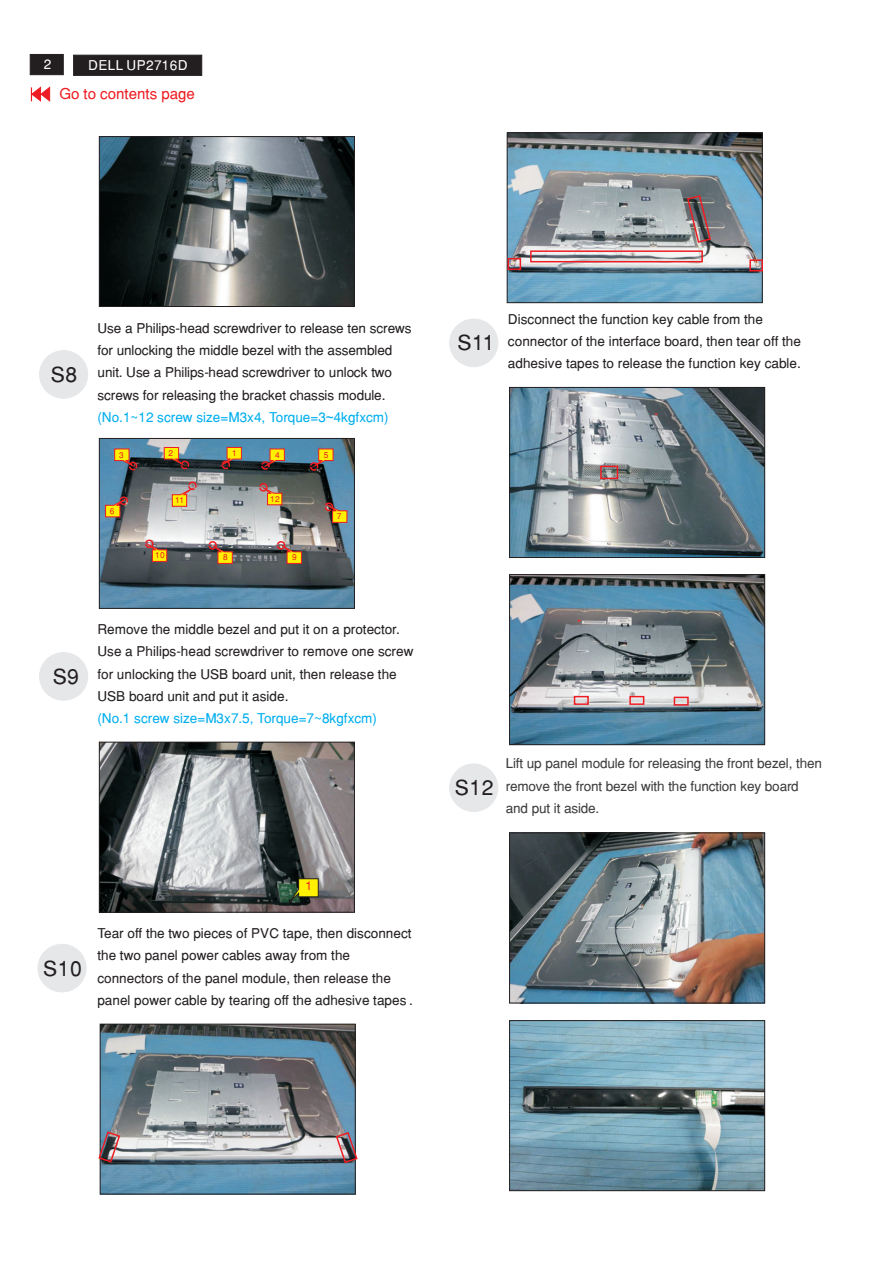
<style>
.page{position:relative;width:893px;height:1263px;background:#fff}
.page>*{position:absolute;margin:0;border:0;box-sizing:border-box;transform-origin:0 0}
.t1{font:21px "Helvetica";letter-spacing:.03em;color:#231f20}
.t2{font:15px "Helvetica";color:#ee1d23}
.t3{font:13.5px/22.4px "Helvetica";color:#231f20}
.t4{font:13.5px/22.4px "Helvetica";letter-spacing:-.015em;color:#3e3e3f}
.t5{font:13.5px "Helvetica";color:#00aeef}
.t6{font:13.5px "Helvetica";letter-spacing:.03em;color:#fff}
.t7{font:12px "Helvetica";color:#ee1d23}
.t8{font:8.25px "Helvetica";color:#ee1d23}
.s1{color:#00aeef}
.s2{font-family:"Arial";color:#00aeef}
</style>
<div class="page">
<div style="left:39px;top:652px;width:49px;height:48px;background:#e6e7e9;border:1px solid #e6e7e9;border-radius:50%"></div>
<div style="left:38px;top:944px;width:48px;height:48px;background:#e6e7e9;border:1px solid #e6e7e9;border-radius:50%"></div>
<div style="left:449px;top:319px;width:49px;height:48px;background:#e6e7e9;border:1px solid #e6e7e9;border-radius:50%"></div>
<img style="left:511px;top:389px;width:252px;height:167px">
<div style="left:509px;top:387px;width:256px;height:171px;border:1px solid #231f20"></div>
<img style="left:101px;top:138px;width:252px;height:167px">
<div style="left:99px;top:136px;width:256px;height:171px;border:1px solid #231f20"></div>
<img style="left:101px;top:440px;width:252px;height:167px">
<div style="left:99px;top:438px;width:256px;height:171px;border:1px solid #231f20"></div>
<svg style="left:114px;top:448px;width:26px;height:22px"></svg>
<div style="left:129px;top:462px;width:8px;height:8px;border:1px dashed #ee1d23;border-radius:50%"></div>
<div style="left:181px;top:461px;width:8px;height:8px;border:1px dashed #ee1d23;border-radius:50%"></div>
<div style="left:222px;top:461px;width:8px;height:8px;border:1px dashed #ee1d23;border-radius:50%"></div>
<div style="left:310px;top:462px;width:8px;height:9px;border:1px dashed #ee1d23;border-radius:50%"></div>
<div style="left:208px;top:541px;width:9px;height:9px;border:1px dashed #ee1d23;border-radius:50%"></div>
<div style="left:277px;top:541px;width:8px;height:9px;border:1px dashed #ee1d23;border-radius:50%"></div>
<div style="left:188px;top:482px;width:9px;height:8px;border:1px dashed #ee1d23;border-radius:50%"></div>
<div style="left:259px;top:483px;width:9px;height:9px;border:1px dashed #ee1d23;border-radius:50%"></div>
<svg style="left:276px;top:542px;width:26px;height:22px"></svg>
<svg style="left:142px;top:540px;width:25px;height:22px"></svg>
<svg style="left:207px;top:542px;width:26px;height:22px"></svg>
<svg style="left:105px;top:496px;width:25px;height:22px"></svg>
<svg style="left:308px;top:448px;width:26px;height:22px"></svg>
<svg style="left:163px;top:447px;width:26px;height:21px"></svg>
<svg style="left:259px;top:448px;width:26px;height:22px"></svg>
<svg style="left:216px;top:447px;width:26px;height:21px"></svg>
<svg style="left:172px;top:485px;width:25px;height:22px"></svg>
<svg style="left:257px;top:484px;width:26px;height:22px"></svg>
<img style="left:101px;top:744px;width:252px;height:166px">
<div style="left:99px;top:742px;width:256px;height:170px;border:1px solid #231f20"></div>
<svg style="left:288px;top:878px;width:31px;height:26px"></svg>
<img style="left:509px;top:135px;width:251px;height:166px">
<div style="left:507px;top:133px;width:255px;height:170px;border:1px solid #231f20"></div>
<div style="left:508px;top:258px;width:13px;height:12px;border:1px solid #ee1d23"></div>
<div style="left:749px;top:259px;width:14px;height:12px;border:1px solid #ee1d23"></div>
<svg style="left:686px;top:194px;width:26px;height:50px"></svg>
<div style="left:530px;top:250px;width:173px;height:12px;border:1px solid #ee1d23"></div>
<img style="left:102px;top:1026px;width:251px;height:166px">
<div style="left:100px;top:1024px;width:255px;height:170px;border:1px solid #231f20"></div>
<svg style="left:98px;top:1130px;width:23px;height:34px"></svg>
<svg style="left:335px;top:1131px;width:23px;height:33px"></svg>
<div style="left:39px;top:350px;width:49px;height:48px;background:#e6e7e9;border:1px solid #e6e7e9;border-radius:50%"></div>
<img style="left:511px;top:835px;width:252px;height:166px">
<div style="left:509px;top:833px;width:256px;height:170px;border:1px solid #231f20"></div>
<img style="left:511px;top:576px;width:252px;height:167px">
<div style="left:509px;top:574px;width:256px;height:171px;border:1px solid #231f20"></div>
<div style="left:574px;top:696px;width:15px;height:9px;border:1px solid #ee1d23"></div>
<div style="left:629px;top:696px;width:15px;height:9px;border:1px solid #ee1d23"></div>
<div style="left:674px;top:697px;width:15px;height:9px;border:1px solid #ee1d23"></div>
<img style="left:511px;top:1022px;width:252px;height:167px">
<div style="left:509px;top:1020px;width:256px;height:171px;border:1px solid #231f20"></div>
<div style="left:449px;top:764px;width:49px;height:48px;background:#e6e7e9;border:1px solid #e6e7e9;border-radius:50%"></div>
<svg style="left:322px;top:501px;width:26px;height:22px"></svg>
<svg style="left:31px;top:87px;width:19px;height:15px"></svg>
<div style="left:30px;top:54px;width:33px;height:21px;background:#231f20;border:1px solid #231f20"></div>
<div style="left:73px;top:55px;width:129px;height:21px;background:#231f20;border:1px solid #231f20"></div>
<div style="left:600px;top:466px;width:18px;height:13px;border:1px solid #ee1d23"></div>
<p class="t6" style="left:44px;top:59px;width:9px">2</p>
<p class="t6" style="left:88px;top:60px;width:101px">DELL UP2716D</p>
<p class="t2" style="left:59px;top:88px;width:137px">Go to contents page</p>
<h1 class="t1" style="left:51px;top:366px;width:28px">S8</h1>
<p class="t3" style="left:98px;top:318px;width:316px">Use a Philips-head screwdriver to release ten screws for unlocking the middle bezel with the assembled unit. Use a Philips-head screwdriver to unlock two screws for releasing the bracket chassis module. <span class="s1">(No.1~12 screw size=M3x4, Torque=3</span><span class="s2">~4</span><span class="s1">kgfxcm)</span></p>
<p class="t8" style="left:119px;top:452px;width:6px">3</p>
<p class="t8" style="left:110px;top:508px;width:6px">6</p>
<p class="t8" style="left:169px;top:450px;width:6px">2</p>
<p class="t8" style="left:232px;top:450px;width:6px">1</p>
<p class="t8" style="left:275px;top:452px;width:6px">4</p>
<p class="t8" style="left:324px;top:452px;width:6px">5</p>
<p class="t8" style="left:175px;top:497px;width:10px">11</p>
<p class="t8" style="left:270px;top:496px;width:11px">12</p>
<p class="t8" style="left:337px;top:513px;width:6px">7</p>
<p class="t8" style="left:155px;top:552px;width:11px">10</p>
<p class="t8" style="left:223px;top:554px;width:6px">8</p>
<p class="t8" style="left:292px;top:554px;width:6px">9</p>
<h1 class="t1" style="left:53px;top:668px;width:28px">S9</h1>
<p class="t3" style="left:97px;top:619px;width:317px">Remove the middle bezel and put it on a protector.<br>Use a Philips-head screwdriver to remove one screw for unlocking the USB board unit, then release the USB board unit and put it aside.</p>
<p class="t5" style="left:97px;top:713px;width:281px">(No.1 screw size=M3x7.5, Torque=7~8kgfxcm)</p>
<h1 class="t1" style="left:43px;top:961px;width:40px">S10</h1>
<p class="t7" style="left:305px;top:881px;width:8px">1</p>
<p class="t3" style="left:97px;top:923px;width:317px">Tear off the two pieces of PVC tape, then disconnect the two panel power cables away from the connectors of the panel module, then release the panel power cable by tearing off the adhesive tapes .</p>
<h1 class="t1" style="left:457px;top:335px;width:39px">S11</h1>
<p class="t3" style="left:508px;top:309px;width:294px">Disconnect the function key cable from the connector of the interface board, then tear off the adhesive tapes to release the function key cable.</p>
<h1 class="t1" style="left:455px;top:779px;width:40px">S12</h1>
<p class="t4" style="left:506px;top:753px;width:318px">Lift up panel module for releasing the front bezel, then remove the front bezel with the function key board and put it aside.</p>
</div>
